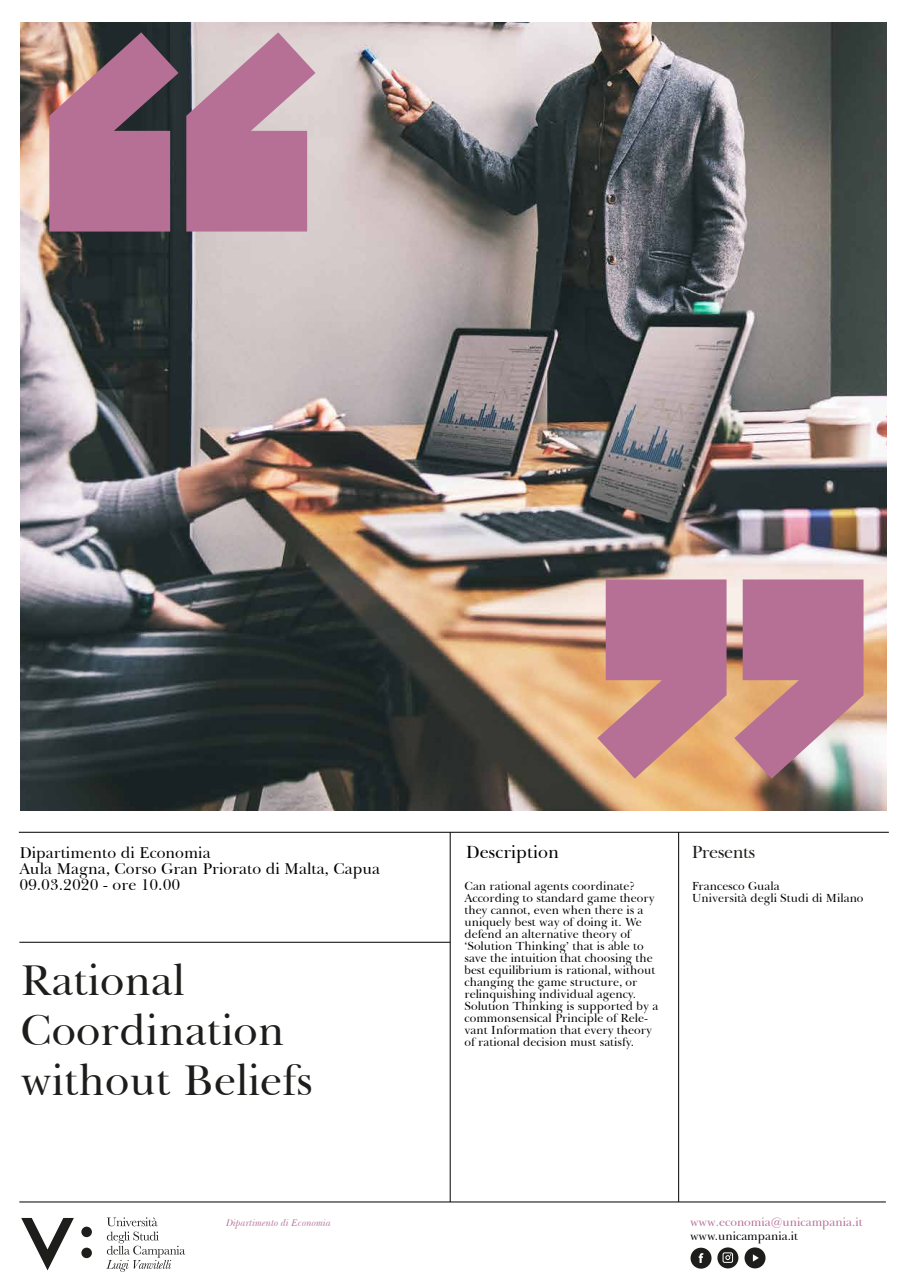
<style>
.page{position:relative;width:908px;height:1280px;background:#fff}
.page>*{position:absolute;margin:0;border:0;box-sizing:border-box;transform-origin:0 0}
.t1{font:44px/50px "Baskerville BT";color:#1d1d1b}
.t2{font:18px "Baskerville BT";color:#010101}
.t3{font:18px "Baskerville BT";letter-spacing:-.025em;color:#1d1d1b}
.t4{font:16px/16px "Baskerville BT";color:#000}
.t5{font:12px/12px "Baskerville BT";color:#000}
.t6{font:12px "Baskerville BT";color:#b67096}
.t7{font:italic 9.8px "Baskerville BT";letter-spacing:.005em;color:#b77097}
</style>
<div class="page">
<img style="left:20px;top:22px;width:866px;height:788px">
<hr style="left:19px;top:942px;width:431px;height:1px;background:#000">
<hr style="left:450px;top:832px;width:1px;height:370px;background:#000">
<svg style="left:21px;top:1218px;width:53px;height:52px"></svg>
<hr style="left:19px;top:1202px;width:866px;height:1px;background:#000">
<hr style="left:19px;top:832px;width:869px;height:1px;background:#000">
<hr style="left:678px;top:832px;width:1px;height:370px;background:#000">
<div style="left:723px;top:1263px;width:10px;height:11px;border:1px solid #fff;border-radius:2px"></div>
<div style="left:690px;top:1247px;width:21px;height:21px;background:#1d1d1b;border-radius:50%"></div>
<svg style="left:698px;top:1253px;width:5px;height:16px"></svg>
<div style="left:744px;top:1247px;width:21px;height:21px;background:#1d1d1b;border-radius:50%"></div>
<svg style="left:751px;top:1254px;width:10px;height:15px"></svg>
<svg style="left:717px;top:1247px;width:21px;height:21px"></svg>
<div style="left:722px;top:1252px;width:10px;height:11px;border:1px solid #fff;border-radius:2px"></div>
<svg style="left:725px;top:1254px;width:7px;height:17px"></svg>
<div style="left:81px;top:1226px;width:11px;height:11px;background:#1d1d1b;border-radius:50%"></div>
<div style="left:81px;top:1247px;width:11px;height:11px;background:#1d1d1b;border-radius:50%"></div>
<svg style="left:106px;top:1217px;width:79px;height:54px"></svg>
<svg style="left:49px;top:32px;width:266px;height:200px;background:#a97690"></svg>
<svg style="left:597px;top:579px;width:266px;height:200px;background:#c28593"></svg>
<h3 class="t4" style="left:19px;top:844px;width:362px">Dipartimento di Economia<br>Aula Magna, Corso Gran Priorato di Malta, Capua<br>09.03.2020 - ore 10.00</h3>
<h1 class="t1" style="left:20px;top:955px;width:294px">Rational<br>Coordination without Beliefs</h1>
<p class="t7" style="left:226px;top:1216px;width:106px">Dipartimento di Economia</p>
<h2 class="t2" style="left:465px;top:840px;width:95px">Description</h2>
<h2 class="t3" style="left:691px;top:841px;width:65px">Presents</h2>
<p class="t5" style="left:464px;top:880px;width:195px">Can rational agents coordinate?<br>According to standard game theory they cannot, even when there is a uniquely best way of doing it. We defend an alternative theory of ‘Solution Thinking’ that is able to save the intuition that choosing the best equilibrium is rational, without changing the game structure, or relinquishing individual agency.<br>Solution Thinking is supported by a commonsensical Principle of Rele&shy;vant Information that every theory of rational decision must satisfy.</p>
<p class="t5" style="left:691px;top:880px;width:173px">Francesco Guala<br>Università degli Studi di Milano</p>
<p class="t6" style="left:689px;top:1214px;width:174px">www.economia@unicampania.it</p>
<p class="t5" style="left:689px;top:1230px;width:110px">www.unicampania.it</p>
</div>
